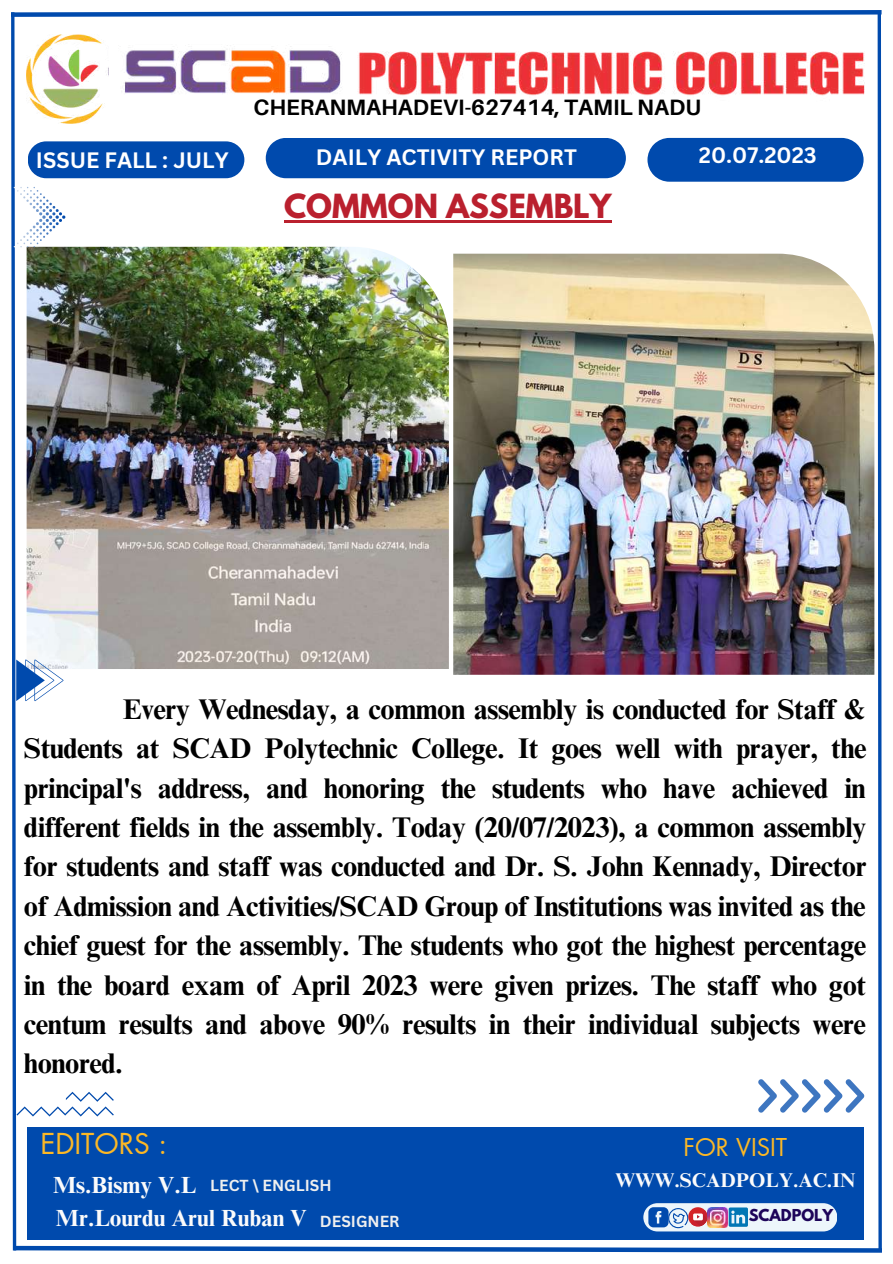
<style>
.page{position:relative;width:893px;height:1264px;background:#fff}
.page>*{position:absolute;margin:0;border:0;box-sizing:border-box;transform-origin:0 0}
.t1{font:700 29.4px "League Spartan";color:#ba202e}
.t2{font:700 28.5px/39.3px "Times NRMT Pro";letter-spacing:-.015em;color:#000;text-align:justify}
.t3{font:28.2px "Futura LT Pro";color:#fcb825}
.t4{font:24px "Futura LT Pro";color:#fcb825}
.t5{font:700 23.25px/33.3px "Times NRMT Pro";color:#fbfbfb}
.t6{font:700 22.2px "Aileron";color:#000}
.t7{font:700 21.75px "Canva Sans";color:#fff}
.t8{font:700 19.8px "Times NRMT Pro";color:#fbfbfb}
.t9{font:700 15.6px "Canva Sans";color:#efefef}
.t10{font:700 14.55px "League Spartan";color:#1d0459}
</style>
<div class="page">
<img style="left:11px;top:10px;width:871px;height:1243px">
<hr style="left:284px;top:220px;width:327px;height:2px;background:#ba202e">
<p class="t6" style="left:253px;top:93px;width:449px">CHERANMAHADEVI-627414, TAMIL NADU</p>
<p class="t7" style="left:36px;top:144px;width:194px">ISSUE FALL : JULY</p>
<p class="t7" style="left:316px;top:141px;width:262px">DAILY ACTIVITY REPORT</p>
<p class="t7" style="left:699px;top:140px;width:119px">20.07.2023</p>
<p class="t1" style="left:284px;top:192px;width:329px">COMMON ASSEMBLY</p>
<p class="t2" style="left:24px;top:693px;width:844px;text-indent:99px">Every Wednesday, a common assembly is conducted for Staff &amp; Students at SCAD Polytechnic College. It goes well with prayer, the principal's address, and honoring the students who have achieved in different fields in the assembly. Today (20/07/2023), a common assembly for students and staff was conducted and Dr. S. John Kennady, Director of Admission and Activities/SCAD Group of Institutions was invited as the chief guest for the assembly. The students who got the highest percentage in the board exam of April 2023 were given prizes. The staff who got centum results and above 90% results in their individual subjects were honored.</p>
<p class="t3" style="left:40px;top:1130px;width:128px">EDITORS :</p>
<p class="t5" style="left:53px;top:1171px;width:255px">Ms.Bismy V.L<br>Mr.Lourdu Arul Ruban V</p>
<p class="t9" style="left:210px;top:1174px;width:123px">LECT \ ENGLISH</p>
<p class="t9" style="left:320px;top:1210px;width:81px">DESIGNER</p>
<p class="t4" style="left:683px;top:1136px;width:105px">FOR VISIT</p>
<p class="t8" style="left:615px;top:1172px;width:241px">WWW.SCADPOLY.AC.IN</p>
<p class="t10" style="left:748px;top:1208px;width:86px">SCADPOLY</p>
</div>
